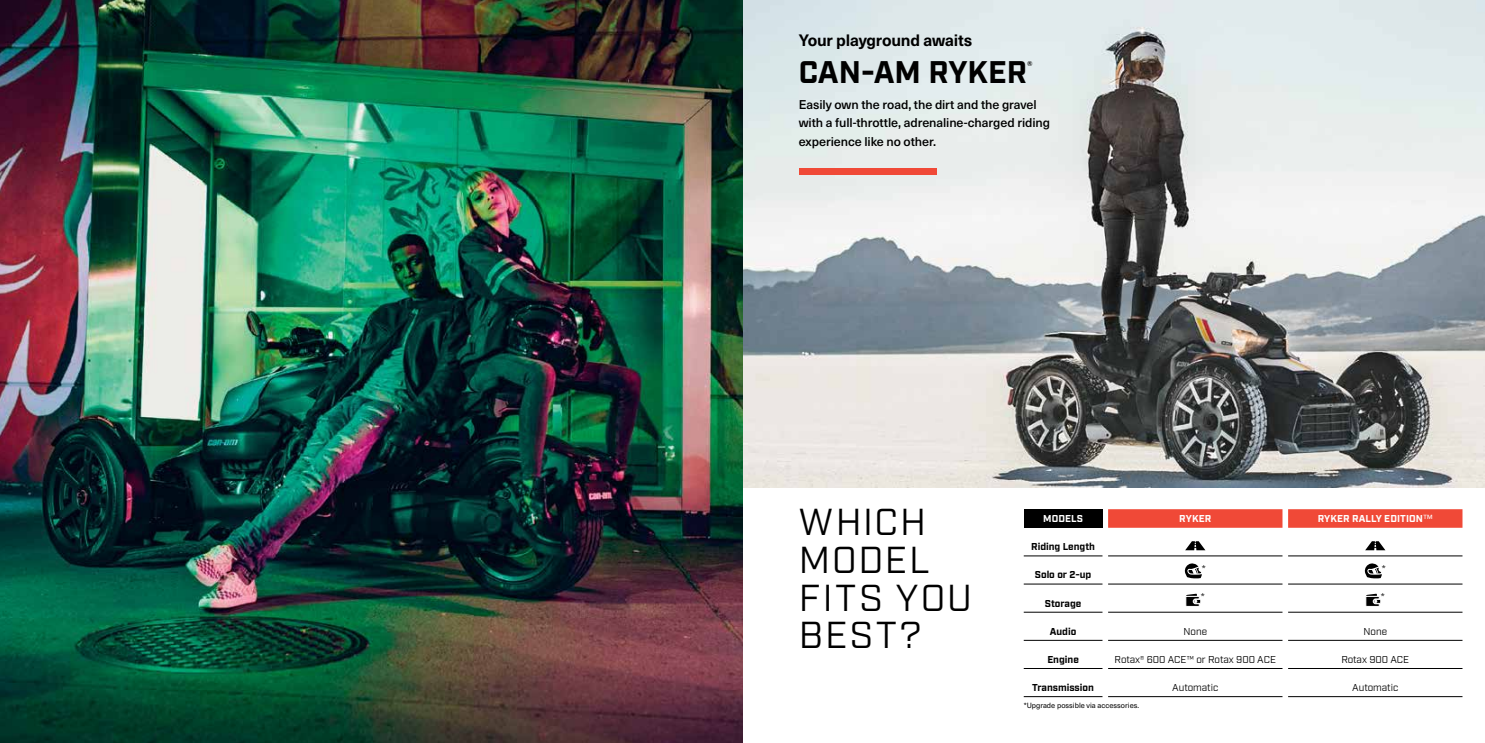
<style>
.page{position:relative;width:1485px;height:743px;background:#fff}
.page>*{position:absolute;margin:0;border:0;box-sizing:border-box;transform-origin:0 0}
.t1{font:37.5px/37.5px "Industry";letter-spacing:.05em;color:#000}
.t2{font:700 31.25px "Industry";color:#000}
.t3{font:700 16.25px "Neue Haas Unica W1 G";letter-spacing:-.015em;color:#000}
.t4{font:500 12.5px/18.8px "Neue Haas Unica W1 G";letter-spacing:-.005em;color:#000}
.t5{font:10px "Industry";color:#000}
.t6{font:700 10px "Industry";color:#000}
.t7{font:700 10px "Industry";letter-spacing:.01em;color:#fff}
.t8{font:500 9.38px "Neue Haas Unica W1 G";color:#000}
.t9{font:7.38px "Neue Haas Unica W1 G";color:#000}
.s1{font-family:"Trade Gothic LT Std Cn 18";font-weight:400}
</style>
<div class="page">
<img style="left:742px;top:0;width:743px;height:487px">
<div style="left:799px;top:169px;width:138px;height:6px;background:#f04937"></div>
<img style="left:0;top:0;width:742px;height:742px">
<div style="left:1024px;top:509px;width:78px;height:18px;background:#000"></div>
<svg style="left:1108px;top:509px;width:354px;height:18px;background:#f04e3c"></svg>
<hr style="left:1024px;top:555px;width:78px;height:1px;background:#000">
<hr style="left:1108px;top:555px;width:174px;height:1px;background:#000">
<hr style="left:1288px;top:555px;width:174px;height:1px;background:#000">
<hr style="left:1024px;top:583px;width:78px;height:1px;background:#000">
<hr style="left:1108px;top:583px;width:174px;height:1px;background:#000">
<hr style="left:1288px;top:583px;width:174px;height:1px;background:#000">
<hr style="left:1024px;top:612px;width:78px;height:1px;background:#000">
<hr style="left:1108px;top:612px;width:174px;height:1px;background:#000">
<hr style="left:1288px;top:612px;width:174px;height:1px;background:#000">
<hr style="left:1024px;top:640px;width:78px;height:1px;background:#000">
<hr style="left:1108px;top:640px;width:174px;height:1px;background:#000">
<hr style="left:1288px;top:640px;width:174px;height:1px;background:#000">
<hr style="left:1024px;top:668px;width:78px;height:1px;background:#000">
<hr style="left:1108px;top:668px;width:174px;height:1px;background:#000">
<hr style="left:1288px;top:668px;width:174px;height:1px;background:#000">
<hr style="left:1024px;top:696px;width:78px;height:1px;background:#000">
<hr style="left:1108px;top:696px;width:174px;height:1px;background:#000">
<hr style="left:1288px;top:696px;width:174px;height:1px;background:#000">
<svg style="left:1185px;top:541px;width:20px;height:9px"></svg>
<svg style="left:1365px;top:541px;width:20px;height:9px"></svg>
<svg style="left:1184px;top:563px;width:18px;height:15px"></svg>
<svg style="left:1364px;top:563px;width:18px;height:15px"></svg>
<svg style="left:1186px;top:593px;width:15px;height:13px"></svg>
<svg style="left:1366px;top:593px;width:15px;height:13px"></svg>
<h3 class="t3" style="left:799px;top:28px;width:175px">Your playground awaits</h3>
<h2 class="t2" style="left:799px;top:53px;width:230px">CAN-AM RYKER</h2>
<p class="t8" style="left:1027px;top:58px;width:7px">®</p>
<p class="t4" style="left:799px;top:94px;width:253px">Easily own the road, the dirt and the gravel with a full-throttle, adrenaline-charged riding experience like no other.</p>
<h1 class="t1" style="left:799px;top:504px;width:175px">WHICH<br>MODEL<br>FITS YOU<br>BEST?</h1>
<p class="t7" style="left:1043px;top:512px;width:41px">MODELS</p>
<p class="t7" style="left:1179px;top:512px;width:33px">RYKER</p>
<p class="t7" style="left:1318px;top:512px;width:117px">RYKER RALLY EDITION<span class="s1">™</span></p>
<p class="t6" style="left:1031px;top:540px;width:65px">Riding Length</p>
<p class="t6" style="left:1035px;top:569px;width:58px">Solo or 2-up</p>
<p class="t5" style="left:1202px;top:562px;width:6px">*</p>
<p class="t5" style="left:1382px;top:562px;width:6px">*</p>
<p class="t6" style="left:1045px;top:597px;width:38px">Storage</p>
<p class="t5" style="left:1201px;top:591px;width:6px">*</p>
<p class="t5" style="left:1381px;top:591px;width:6px">*</p>
<p class="t6" style="left:1050px;top:625px;width:28px">Audio</p>
<p class="t5" style="left:1183px;top:625px;width:25px">None</p>
<p class="t5" style="left:1363px;top:625px;width:25px">None</p>
<p class="t6" style="left:1047px;top:653px;width:33px">Engine</p>
<p class="t5" style="left:1115px;top:653px;width:163px">Rotax® 600 ACE™ or Rotax 900 ACE</p>
<p class="t5" style="left:1341px;top:653px;width:69px">Rotax 900 ACE</p>
<p class="t6" style="left:1032px;top:681px;width:63px">Transmission</p>
<p class="t5" style="left:1172px;top:681px;width:48px">Automatic</p>
<p class="t5" style="left:1352px;top:681px;width:48px">Automatic</p>
<p class="t9" style="left:1024px;top:699px;width:117px">*Upgrade possible via accessories.</p>
</div>
